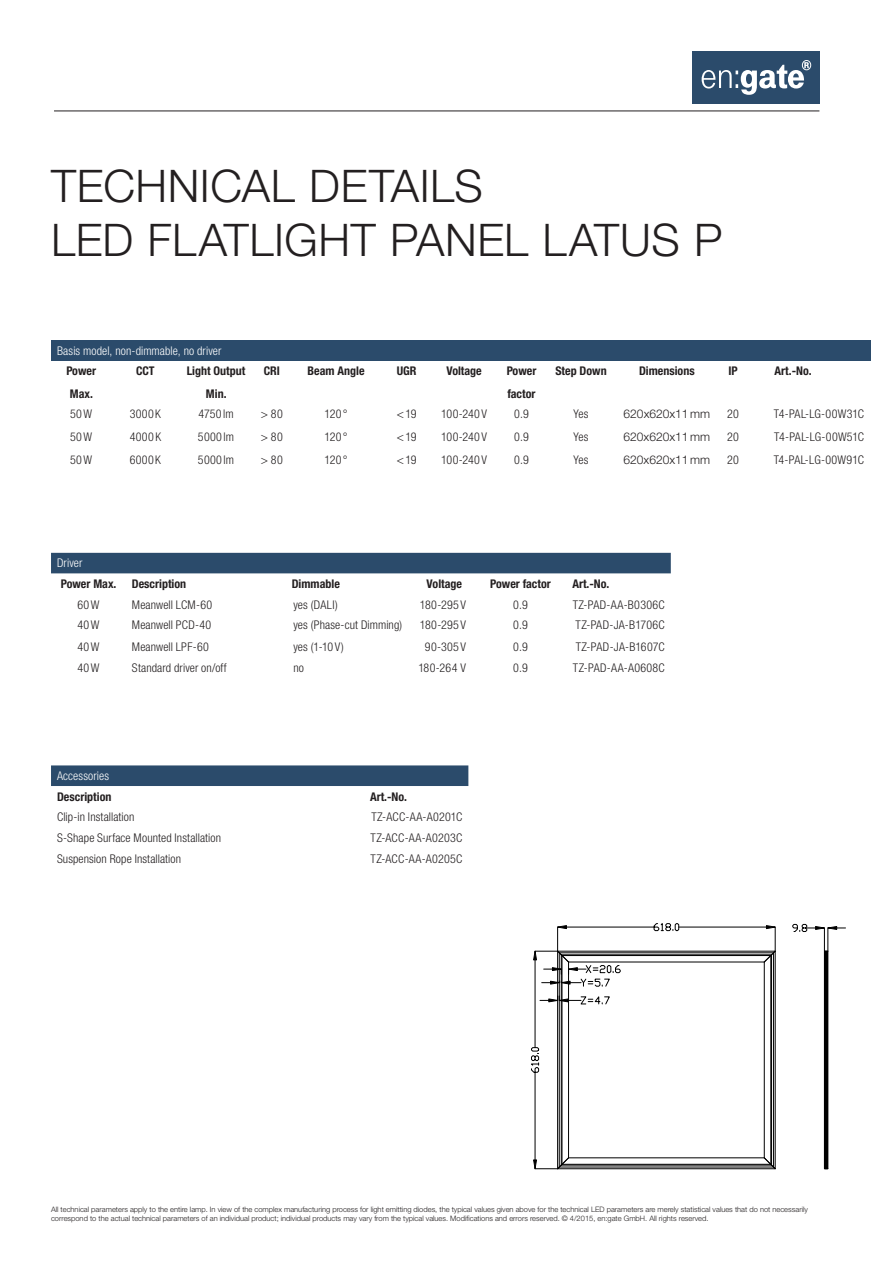
<style>
.page{position:relative;width:893px;height:1263px;background:#fff}
.page>*{position:absolute;margin:0;border:0;box-sizing:border-box;transform-origin:0 0}
.t1{font:300 45px/54px "Helvetica Neue LT Std";letter-spacing:.01em;color:#231f20}
.t2{font:300 condensed 12px "Helvetica Neue LT Std";letter-spacing:.015em;color:#231f20}
.t3{font:700 condensed 12px/22.5px "Helvetica Neue LT Std";color:#231f20}
.t4{font:300 condensed 12px "Helvetica Neue LT Std";letter-spacing:.01em;color:#fff}
.t5{font:300 12px "Helvetica Neue LT Std";color:#231f20}
.t6{font:300 7.5px/9px "Helvetica Neue LT Std";color:#231f20}
</style>
<div class="page">
<div style="left:51px;top:340px;width:819px;height:21px;background:#2b4b6b"></div>
<div style="left:51px;top:553px;width:620px;height:20px;background:#2b4b6b"></div>
<div style="left:51px;top:765px;width:417px;height:21px;background:#2b4b6b"></div>
<hr style="left:828px;top:951px;width:1px;height:218px;background:#000">
<div style="left:824px;top:951px;width:4px;height:218px;border:1px solid #000"></div>
<svg style="left:792px;top:924px;width:53px;height:27px"></svg>
<svg style="left:531px;top:923px;width:245px;height:247px"></svg>
<hr style="left:54px;top:111px;width:765px;height:1px;background:#231f20">
<div style="left:692px;top:51px;width:127px;height:53px;background:#2b4b6b"></div>
<svg style="left:702px;top:60px;width:109px;height:35px"></svg>
<h1 class="t1" style="left:51px;top:158px;width:673px">TECHNICAL DETAILS<br>LED FLATLIGHT PANEL LATUS P</h1>
<p class="t4" style="left:57px;top:344px;width:166px">Basis model, non-dimmable, no driver</p>
<p class="t3" style="left:66px;top:360px;width:31px">Power<br>Max.</p>
<p class="t3" style="left:136px;top:360px;width:20px">CCT</p>
<p class="t3" style="left:187px;top:360px;width:60px;text-align:center">Light Output<br>Min.</p>
<p class="t3" style="left:264px;top:360px;width:18px">CRI</p>
<p class="t3" style="left:308px;top:360px;width:59px">Beam Angle</p>
<p class="t3" style="left:397px;top:360px;width:21px">UGR</p>
<p class="t3" style="left:446px;top:360px;width:37px">Voltage</p>
<p class="t3" style="left:507px;top:360px;width:31px">Power factor</p>
<p class="t3" style="left:555px;top:360px;width:53px">Step Down</p>
<p class="t3" style="left:639px;top:360px;width:57px">Dimensions</p>
<p class="t3" style="left:728px;top:360px;width:11px">IP</p>
<p class="t3" style="left:775px;top:360px;width:39px">Art.-No.</p>
<p class="t2" style="left:70px;top:407px;width:23px">50W</p>
<p class="t2" style="left:130px;top:407px;width:33px">3000K</p>
<p class="t2" style="left:198px;top:407px;width:37px">4750 lm</p>
<p class="t2" style="left:261px;top:407px;width:23px">&gt; 80</p>
<p class="t2" style="left:324px;top:407px;width:25px">120°</p>
<p class="t2" style="left:397px;top:407px;width:21px">&lt;19</p>
<p class="t2" style="left:441px;top:407px;width:47px">100-240V</p>
<p class="t2" style="left:514px;top:407px;width:16px">0.9</p>
<p class="t2" style="left:574px;top:407px;width:16px">Yes</p>
<p class="t5" style="left:624px;top:407px;width:88px">620x620x11mm</p>
<p class="t2" style="left:727px;top:407px;width:13px">20</p>
<p class="t2" style="left:774px;top:407px;width:92px">T4-PAL-LG-00W31C</p>
<p class="t2" style="left:70px;top:430px;width:23px">50W</p>
<p class="t2" style="left:130px;top:430px;width:33px">4000K</p>
<p class="t2" style="left:198px;top:430px;width:38px">5000lm</p>
<p class="t2" style="left:261px;top:430px;width:23px">&gt; 80</p>
<p class="t2" style="left:324px;top:430px;width:25px">120°</p>
<p class="t2" style="left:397px;top:430px;width:21px">&lt;19</p>
<p class="t2" style="left:441px;top:430px;width:47px">100-240V</p>
<p class="t2" style="left:514px;top:430px;width:16px">0.9</p>
<p class="t2" style="left:574px;top:430px;width:16px">Yes</p>
<p class="t5" style="left:624px;top:430px;width:88px">620x620x11mm</p>
<p class="t2" style="left:727px;top:430px;width:13px">20</p>
<p class="t2" style="left:774px;top:430px;width:91px">T4-PAL-LG-00W51C</p>
<p class="t2" style="left:70px;top:453px;width:23px">50W</p>
<p class="t2" style="left:130px;top:453px;width:33px">6000K</p>
<p class="t2" style="left:198px;top:453px;width:38px">5000lm</p>
<p class="t2" style="left:261px;top:453px;width:23px">&gt; 80</p>
<p class="t2" style="left:324px;top:453px;width:25px">120°</p>
<p class="t2" style="left:397px;top:453px;width:21px">&lt;19</p>
<p class="t2" style="left:441px;top:453px;width:47px">100-240V</p>
<p class="t2" style="left:514px;top:453px;width:16px">0.9</p>
<p class="t2" style="left:574px;top:453px;width:16px">Yes</p>
<p class="t5" style="left:624px;top:453px;width:88px">620x620x11mm</p>
<p class="t2" style="left:727px;top:453px;width:13px">20</p>
<p class="t2" style="left:774px;top:453px;width:92px">T4-PAL-LG-00W91C</p>
<p class="t4" style="left:57px;top:556px;width:27px">Driver</p>
<p class="t3" style="left:61px;top:572px;width:57px">Power Max.</p>
<p class="t3" style="left:132px;top:572px;width:56px">Description</p>
<p class="t3" style="left:292px;top:572px;width:50px">Dimmable</p>
<p class="t3" style="left:427px;top:572px;width:37px">Voltage</p>
<p class="t3" style="left:490px;top:572px;width:62px">Power factor</p>
<p class="t3" style="left:572px;top:572px;width:39px">Art.-No.</p>
<p class="t2" style="left:77px;top:597px;width:24px">60W</p>
<p class="t2" style="left:132px;top:597px;width:82px">Meanwell LCM-60</p>
<p class="t2" style="left:293px;top:597px;width:46px">yes (DALI)</p>
<p class="t2" style="left:420px;top:597px;width:48px">180-295V</p>
<p class="t2" style="left:513px;top:597px;width:16px">0.9</p>
<p class="t2" style="left:573px;top:597px;width:94px">TZ-PAD-AA-B0306C</p>
<p class="t2" style="left:77px;top:618px;width:24px">40W</p>
<p class="t2" style="left:132px;top:618px;width:81px">Meanwell PCD-40</p>
<p class="t2" style="left:293px;top:618px;width:110px">yes (Phase-cut Dimming)</p>
<p class="t2" style="left:420px;top:618px;width:48px">180-295V</p>
<p class="t2" style="left:513px;top:618px;width:16px">0.9</p>
<p class="t2" style="left:576px;top:618px;width:91px">TZ-PAD-JA-B1706C</p>
<p class="t2" style="left:77px;top:640px;width:24px">40W</p>
<p class="t2" style="left:132px;top:640px;width:79px">Meanwell LPF-60</p>
<p class="t2" style="left:293px;top:640px;width:52px">yes (1-10 V)</p>
<p class="t2" style="left:425px;top:640px;width:43px">90-305V</p>
<p class="t2" style="left:513px;top:640px;width:16px">0.9</p>
<p class="t2" style="left:576px;top:640px;width:91px">TZ-PAD-JA-B1607C</p>
<p class="t2" style="left:77px;top:661px;width:24px">40W</p>
<p class="t2" style="left:132px;top:661px;width:96px">Standard driver on/off</p>
<p class="t2" style="left:293px;top:661px;width:12px">no</p>
<p class="t2" style="left:418px;top:661px;width:49px">180-264 V</p>
<p class="t2" style="left:513px;top:661px;width:16px">0.9</p>
<p class="t2" style="left:573px;top:661px;width:93px">TZ-PAD-AA-A0608C</p>
<p class="t4" style="left:57px;top:769px;width:54px">Accessories</p>
<p class="t3" style="left:57px;top:785px;width:56px">Description</p>
<p class="t3" style="left:370px;top:785px;width:39px">Art.-No.</p>
<p class="t2" style="left:57px;top:810px;width:79px">Clip-in Installation</p>
<p class="t2" style="left:371px;top:810px;width:92px">TZ-ACC-AA-A0201C</p>
<p class="t2" style="left:57px;top:831px;width:166px">S-Shape Surface Mounted Installation</p>
<p class="t2" style="left:370px;top:831px;width:93px">TZ-ACC-AA-A0203C</p>
<p class="t2" style="left:57px;top:851px;width:126px">Suspension Rope Installation</p>
<p class="t2" style="left:370px;top:851px;width:93px">TZ-ACC-AA-A0205C</p>
<p class="t6" style="left:51px;top:1204px;width:758px">All technical parameters apply to the entire lamp. In view of the complex manufacturing process for light emitting diodes, the typical values given above for the technical LED parameters are merely statistical values that do not necessarily correspond to the actual technical parameters of an individual product; individual products may vary from the typical values. Modifications and errors reserved. © 4/2015, en:gate GmbH. All rights reserved.</p>
</div>
